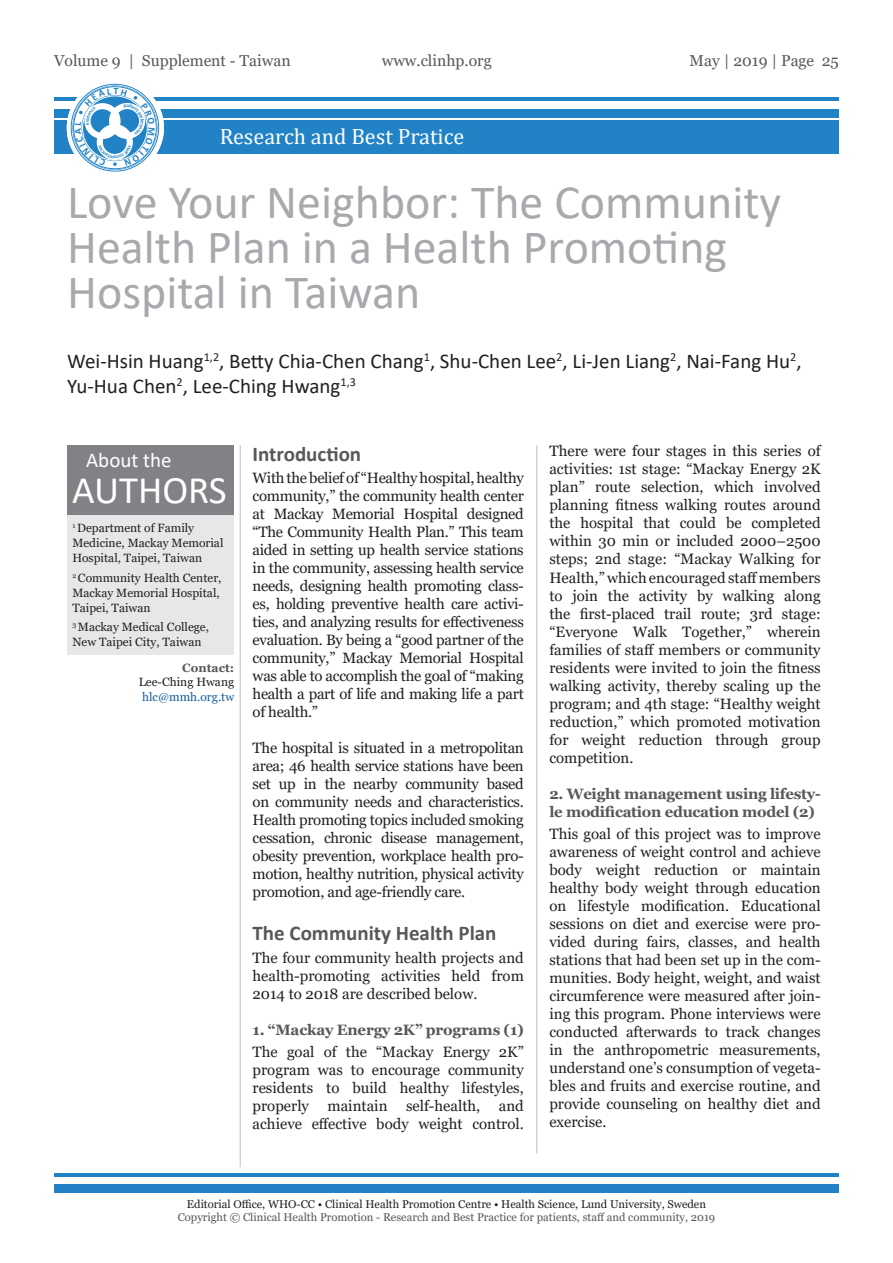
<style>
.page{position:relative;width:893px;height:1263px;background:#fff}
.page>*{position:absolute;margin:0;border:0;box-sizing:border-box;transform-origin:0 0}
.Heading_1{font:48px/45px "Calibri";color:#a8a9ad}
.t1{font:39px "Calibri";color:#fff}
.t2{font:22.2px "Cambria";color:#fff}
.Authors{font:21px/25.2px "Calibri";color:#231f20}
.Sub-header1{font:700 21px "Calibri";color:#57585a}
.t3{font:21px "Calibri";color:#fff}
.t4{font:15.75px "Georgia";color:#57585a}
.Body{font:15px/18px "Georgia";color:#231f20;text-align:justify}
.Sub-header2{font:700 15px/18px "Georgia";letter-spacing:-.02em;color:#57585a}
.About_Authors_body{font:12px/15px "Georgia";color:#231f20}
.Contacts{font:12px "Georgia";color:#231f20}
.Contacts-2{font:12px "Georgia";color:#175d9e}
.Contact_Title{font:700 12px "Georgia";color:#57585a}
.t5{font:11.25px "Georgia";color:#57585a}
.t6{font:11.25px "Georgia";color:#231f20}
</style>
<div class="page">
<div style="left:54px;top:1184px;width:785px;height:8px;background:#2183c5"></div>
<hr style="left:54px;top:1173px;width:785px;height:3px;background:#2183c5">
<div style="left:54px;top:120px;width:785px;height:34px;background:#2183c5"></div>
<div style="left:54px;top:109px;width:785px;height:8px;background:#2183c5"></div>
<hr style="left:54px;top:98px;width:785px;height:3px;background:#2183c5">
<svg style="left:67px;top:79px;width:97px;height:97px"></svg>
<hr style="left:240px;top:445px;width:1px;height:722px;background:#bcbdc0">
<hr style="left:537px;top:445px;width:1px;height:708px;background:#bcbdc0">
<div style="left:67px;top:445px;width:167px;height:70px;background:#808285"></div>
<div style="left:67px;top:515px;width:167px;height:140px;background:#e6e7e9"></div>
<svg style="left:75px;top:88px;width:80px;height:78px"></svg>
<p class="t4" style="left:54px;top:51px;width:238px">Volume 9 | Supplement - Taiwan</p>
<p class="t4" style="left:382px;top:51px;width:112px">www.clinhp.org</p>
<h3 class="t2" style="left:220px;top:124px;width:246px">Research and Best Pratice</h3>
<p class="t4" style="left:690px;top:51px;width:151px">May | 2019 | Page 25</p>
<p class="Heading_1" style="left:67px;top:178px;width:715px">Love Your Neighbor: The Community<br>Health Plan in a Health Promoting<br>Hospital in Taiwan</p>
<p class="Authors" style="left:67px;top:348px;width:736px">Wei-Hsin Huang<sup>1,2</sup>, Betty Chia-Chen Chang<sup>1</sup>, Shu-Chen Lee<sup>2</sup>, Li-Jen Liang<sup>2</sup>, Nai-Fang Hu<sup>2</sup>,<br>Yu-Hua Chen<sup>2</sup>, Lee-Ching Hwang<sup>1,3</sup></p>
<p class="t3" style="left:86px;top:446px;width:87px">About the</p>
<p class="t1" style="left:72px;top:463px;width:156px">AUTHORS</p>
<p class="About_Authors_body" style="left:72px;top:521px;width:153px"><sup>1</sup> Department of Family<br>Medicine, Mackay Memorial<br>Hospital, Taipei, Taiwan</p>
<p class="About_Authors_body" style="left:72px;top:570px;width:151px"><sup>2</sup> Community Health Center,<br>Mackay Memorial Hospital,<br>Taipei, Taiwan</p>
<p class="About_Authors_body" style="left:72px;top:619px;width:138px"><sup>3</sup> Mackay Medical College,<br>New Taipei City, Taiwan</p>
<p class="Contact_Title" style="left:182px;top:660px;width:53px">Contact:</p>
<p class="Contacts" style="left:139px;top:675px;width:97px">Lee-Ching Hwang</p>
<p class="Contacts-2" style="left:142px;top:689px;width:94px">hlc@mmh.org.tw</p>
<p class="Sub-header1" style="left:253px;top:439px;width:110px">Introduction</p>
<p class="Body" style="left:253px;top:469px;width:273px">With the belief of “Healthy hospital, healthy community,” the community health center at Mackay Memorial Hospital designed “The Community Health Plan.” This team aided in setting up health service stations in the community, assessing health service needs, designing health promoting class&shy;es, holding preventive health care activi&shy;ties, and analyzing results for effectiveness evaluation. By being a “good partner of the community,” Mackay Memorial Hospital was able to accomplish the goal of “making health a part of life and making life a part of health.”</p>
<p class="Body" style="left:253px;top:739px;width:273px">The hospital is situated in a metropolitan area; 46 health service stations have been set up in the nearby community based on community needs and characteristics.<br>Health promoting topics included smoking cessation, chronic disease management, obesity prevention, workplace health pro&shy;motion, healthy nutrition, physical activity promotion, and age-friendly care.</p>
<p class="Sub-header1" style="left:253px;top:918px;width:245px">The Community Health Plan</p>
<p class="Body" style="left:253px;top:949px;width:273px">The four community health projects and health-promoting activities held from 2014 to 2018 are described below.</p>
<p class="Sub-header2" style="left:253px;top:1020px;width:273px">1. “Mackay Energy 2K” programs (1)</p>
<p class="Body" style="left:253px;top:1043px;width:273px">The goal of the “Mackay Energy 2K” program was to encourage community residents to build healthy lifestyles, properly maintain self-health, and achieve effective body weight control.</p>
<p class="Body" style="left:549px;top:443px;width:273px">There were four stages in this series of activities: 1st stage: “Mackay Energy 2K plan” route selection, which involved planning fitness walking routes around the hospital that could be completed within 30 min or included 2000–2500 steps; 2nd stage: “Mackay Walking for Health,” which encouraged staff members to join the activity by walking along the first-placed trail route; 3rd stage: “Everyone Walk Together,” wherein families of staff members or community residents were invited to join the fitness walking activity, thereby scaling up the program; and 4th stage: “Healthy weight reduction,” which promoted motivation for weight reduction through group competition.</p>
<p class="Sub-header2" style="left:549px;top:784px;width:273px">2. Weight management using lifesty&shy;le modification education model (2)</p>
<p class="Body" style="left:549px;top:825px;width:273px">This goal of this project was to improve awareness of weight control and achieve body weight reduction or maintain healthy body weight through education on lifestyle modification. Educational sessions on diet and exercise were pro&shy;vided during fairs, classes, and health stations that had been set up in the com&shy;munities. Body height, weight, and waist circumference were measured after join&shy;ing this program. Phone interviews were conducted afterwards to track changes in the anthropometric measurements, understand one’s consumption of vegeta&shy;bles and fruits and exercise routine, and provide counseling on healthy diet and exercise.</p>
<p class="t6" style="left:187px;top:1197px;width:521px">Editorial Office, WHO-CC • Clinical Health Promotion Centre • Health Science, Lund University, Sweden</p>
<p class="t5" style="left:178px;top:1211px;width:539px">Copyright © Clinical Health Promotion - Research and Best Practice for patients, staff and community, 2019</p>
</div>
